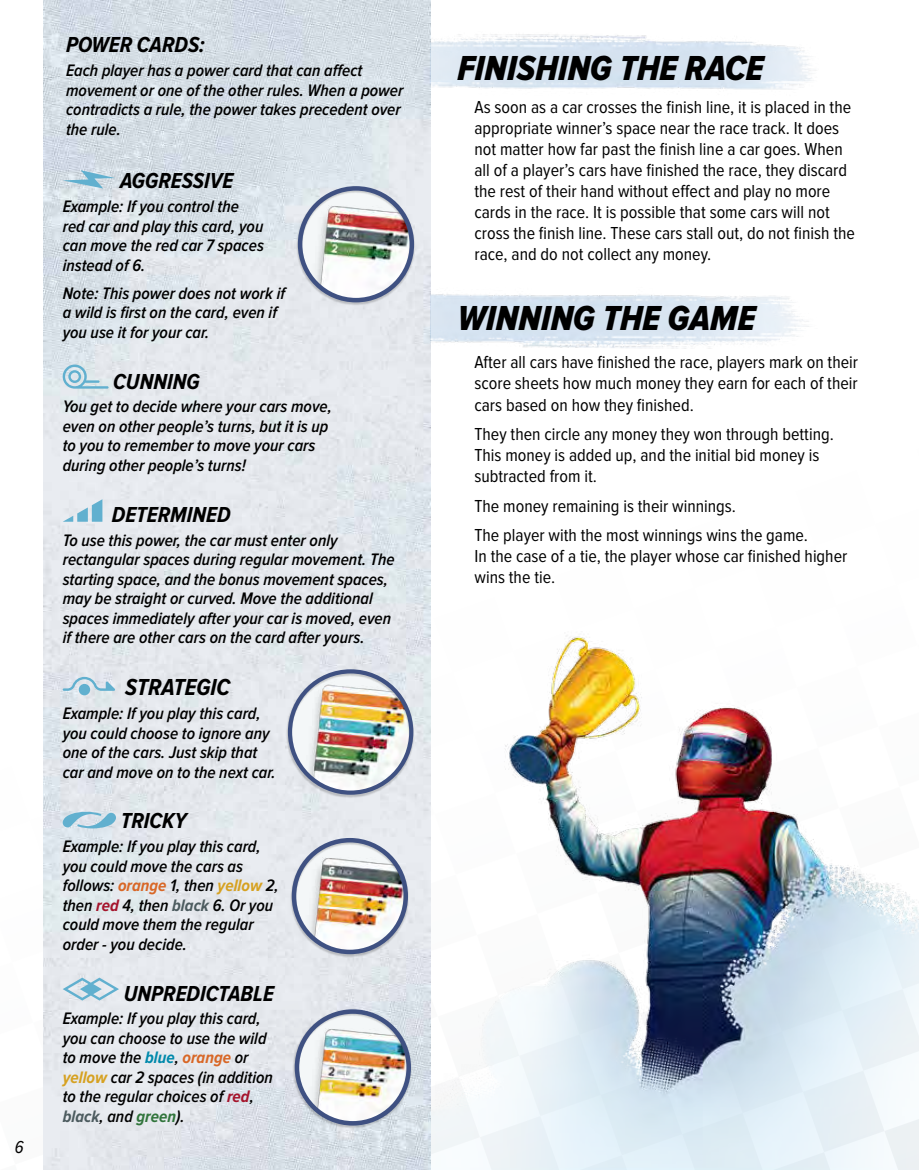
<style>
.page{position:relative;width:919px;height:1170px;background:#fff}
.page>*{position:absolute;margin:0;border:0;box-sizing:border-box;transform-origin:0 0}
.t1{font:36px "Proxima Nova Cond Extrabld It";color:#000}
.t2{font:italic 700 24px "Proxima Nova Cond";color:#000}
.t3{font:italic 700 22.5px "Proxima Nova Cond";color:#000}
.t4{font:18px/21px "Proxima Nova Cond";color:#000}
.t5{font:italic 18px "Proxima Nova Cond";color:#000}
.t6{font:italic 600 17.25px/19.5px "Proxima Nova Cond";color:#000}
.s1{font-weight:700;color:#d86727}
.s2{font-weight:700;color:#d6a121}
.s3{font-weight:700;color:#a5142c}
.s4{font-weight:700;color:#4c5b5f}
.s5{font-weight:700;color:#0089ab}
.s6{font-weight:700;color:#31753c}
</style>
<div class="page">
<img style="left:43px;top:0;width:387px;height:364px">
<img style="left:430px;top:294px;width:379px;height:56px">
<img style="left:429px;top:31px;width:387px;height:72px">
<svg style="left:63px;top:170px;width:52px;height:18px"></svg>
<svg style="left:43px;top:364px;width:388px;height:805px;background:#e2e6ec"></svg>
<img style="left:283px;top:996px;width:145px;height:140px">
<div style="left:295px;top:1009px;width:116px;height:116px;border:4px solid #3f5182;border-radius:50%"></div>
<img style="left:279px;top:825px;width:149px;height:140px">
<div style="left:292px;top:837px;width:116px;height:117px;border:4px solid #3f5182;border-radius:50%"></div>
<img style="left:288px;top:173px;width:143px;height:138px">
<div style="left:298px;top:186px;width:116px;height:116px;border:4px solid #3f5182;border-radius:50%"></div>
<img style="left:278px;top:660px;width:141px;height:143px">
<div style="left:288px;top:669px;width:125px;height:125px;border:4px solid #3f5182;border-radius:50%"></div>
<img style="left:428px;top:614px;width:490px;height:555px">
<p class="t5" style="left:15px;top:1136px;width:10px">6</p>
<h3 class="t3" style="left:66px;top:32px;width:140px">POWER CARDS:</h3>
<p class="t6" style="left:66px;top:61px;width:339px">Each player has a power card that can affect movement or one of the other rules. When a power contradicts a rule, the power takes precedent over the rule.</p>
<h1 class="t1" style="left:457px;top:47px;width:308px">FINISHING THE RACE</h1>
<p class="t4" style="left:474px;top:97px;width:382px">As soon as a car crosses the finish line, it is placed in the appropriate winner’s space near the race track. It does not matter how far past the finish line a car goes. When all of a player’s cars have finished the race, they discard the rest of their hand without effect and play no more cards in the race. It is possible that some cars will not cross the finish line. These cars stall out, do not finish the race, and do not collect any money.</p>
<h3 class="t3" style="left:120px;top:168px;width:115px">AGGRESSIVE</h3>
<p class="t6" style="left:63px;top:197px;width:203px">Example: If you control the red car and play this card, you can move the red car 7 spaces instead of 6.</p>
<p class="t6" style="left:63px;top:284px;width:224px">Note: This power does not work if a wild is first on the card, even if you use it for your car.</p>
<h3 class="t3" style="left:113px;top:368px;width:88px">CUNNING</h3>
<p class="t6" style="left:63px;top:397px;width:271px">You get to decide where your cars move, even on other people’s turns, but it is up to you to remember to move your cars during other people’s turns!</p>
<h3 class="t3" style="left:112px;top:501px;width:120px">DETERMINED</h3>
<p class="t6" style="left:63px;top:530px;width:333px">To use this power, the car must enter only rectangular spaces during regular movement. The starting space, and the bonus movement spaces, may be straight or curved. Move the additional spaces immediately after your car is moved, even if there are other cars on the card after yours.</p>
<h2 class="t2" style="left:125px;top:674px;width:106px">STRATEGIC</h2>
<p class="t6" style="left:63px;top:704px;width:214px">Example: If you play this card, you could choose to ignore any one of the cars. Just skip that car and move on to the next car.</p>
<h3 class="t3" style="left:121px;top:808px;width:67px">TRICKY</h3>
<p class="t6" style="left:63px;top:837px;width:217px">Example: If you play this card, you could move the cars as follows: <span class="s1">orange</span> 1, then <span class="s2">yellow</span> 2, then <span class="s3">red</span> 4, then <span class="s4">black</span> 6. Or you could move them the regular order - you decide.</p>
<h3 class="t3" style="left:124px;top:980px;width:152px">UNPREDICTABLE</h3>
<p class="t6" style="left:63px;top:1009px;width:212px">Example: If you play this card, you can choose to use the wild to move the <span class="s5">blue</span>, <span class="s1">orange</span> or <span class="s2">yellow</span> car 2 spaces (in addition to the regular choices of <span class="s3">red</span>, <span class="s4">black</span>, and <span class="s6">green</span>).</p>
<h1 class="t1" style="left:457px;top:298px;width:299px">WINNING THE GAME</h1>
<p class="t4" style="left:474px;top:352px;width:385px;text-align:justify">After all cars have finished the race, players mark on their score sheets how much money they earn for each of their cars based on how they finished.</p>
<p class="t4" style="left:474px;top:424px;width:361px">They then circle any money they won through betting.<br>This money is added up, and the initial bid money is subtracted from it.</p>
<p class="t4" style="left:474px;top:491px;width:335px;line-height:29.5px">The money remaining is their winnings.<br>The player with the most winnings wins the game.</p>
<p class="t4" style="left:474px;top:546px;width:374px">In the case of a tie, the player whose car finished higher wins the tie.</p>
</div>
